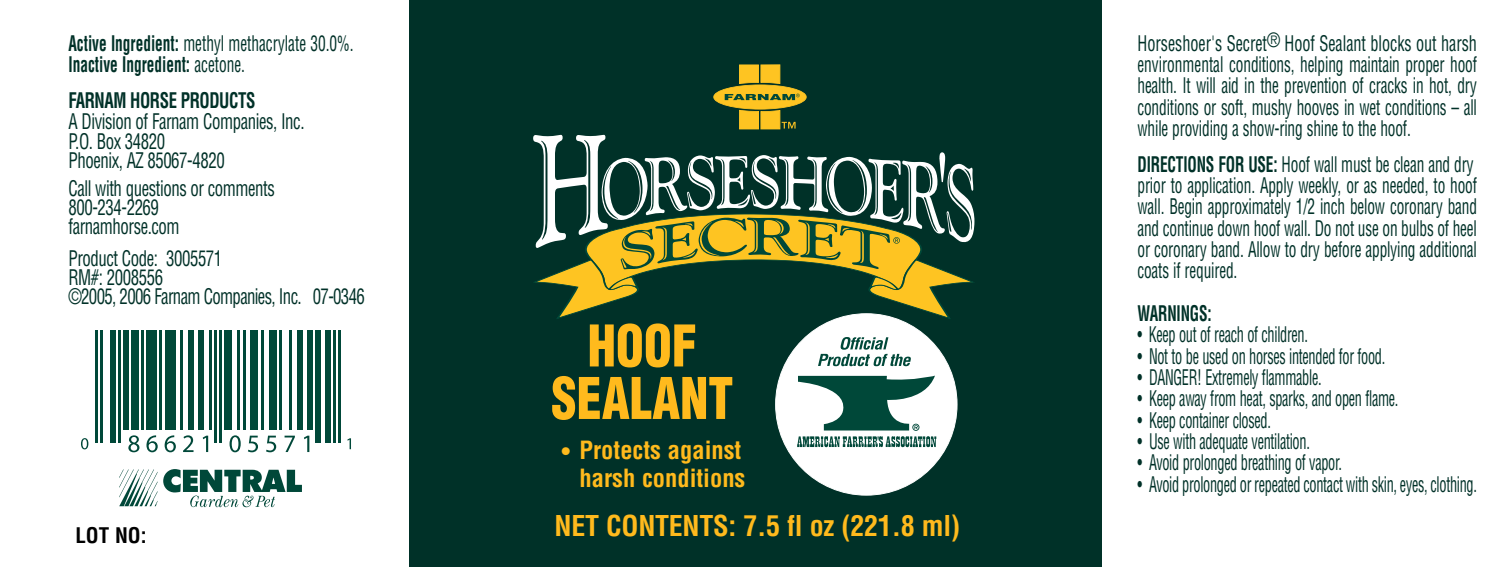
<style>
.page{position:relative;width:1512px;height:567px;background:#fff}
.page>*{position:absolute;margin:0;border:0;box-sizing:border-box;transform-origin:0 0}
.t1{font:900 condensed 56px/52.5px "Helvetica";color:#ffba1d;text-align:center;scale:.9 1}
.t2{font:700 condensed 28px "Helvetica";letter-spacing:-.01em;color:#ffba1d}
.t3{font:700 condensed 24.5px/28px "Helvetica";color:#ffba1d;text-align:right}
.t4{font:condensed 21px "Helvetica";letter-spacing:-.02em;color:#003128;scale:.68 1}
.t5{font:condensed 21px/21.3px "Helvetica";letter-spacing:-.02em;color:#003128;scale:.73 1}
.t6{font:condensed 21px/21.3px "Helvetica";letter-spacing:-.02em;color:#003128;text-align:justify;scale:.77 1}
.t7{font:condensed 21px/19.2px "Helvetica";letter-spacing:-.02em;color:#003128;scale:.8 1}
.t8{font:700 condensed 21px/21.3px "Helvetica";letter-spacing:-.01em;color:#003128;scale:.73 1}
.t9{font:condensed 21px/19.2px "Helvetica";letter-spacing:-.04em;color:#003128;scale:.8 1}
.t10{font:700 condensed 21px "Helvetica";letter-spacing:-.01em;color:#003128;scale:.8 1}
.t11{font:700 condensed 21px "Helvetica";color:#000}
.s1{font-weight:400}
.s2{font-size:21px}
.s3{font-weight:700}
</style>
<div class="page">
<div style="left:410px;top:0;width:692px;height:567px;background:#003128"></div>
<svg style="left:533px;top:135px;width:441px;height:184px"></svg>
<div style="left:714px;top:85px;width:92px;height:24px;background:#fec422;border-radius:50%"></div>
<div style="left:714px;top:85px;width:92px;height:24px;border:1px solid #fec422;border-radius:50%"></div>
<svg style="left:739px;top:65px;width:41px;height:19px"></svg>
<svg style="left:725px;top:94px;width:75px;height:6px"></svg>
<svg style="left:739px;top:110px;width:57px;height:19px"></svg>
<div style="left:776px;top:314px;width:181px;height:181px;background:#fff;border-radius:50%"></div>
<svg style="left:797px;top:376px;width:139px;height:72px"></svg>
<svg style="left:818px;top:337px;width:93px;height:29px"></svg>
<svg style="left:81px;top:438px;width:7px;height:11px"></svg>
<hr style="left:95px;top:331px;width:2px;height:112px;background:#004839">
<hr style="left:100px;top:331px;width:3px;height:112px;background:#004839">
<div style="left:110px;top:331px;width:6px;height:112px;background:#004839"></div>
<hr style="left:118px;top:331px;width:3px;height:112px;background:#004839">
<div style="left:123px;top:331px;width:6px;height:99px;background:#004839"></div>
<div style="left:131px;top:331px;width:8px;height:99px;background:#004839"></div>
<svg style="left:128px;top:435px;width:11px;height:17px"></svg>
<hr style="left:141px;top:331px;width:3px;height:99px;background:#004839">
<div style="left:147px;top:331px;width:10px;height:99px;background:#004839"></div>
<svg style="left:146px;top:435px;width:12px;height:17px"></svg>
<hr style="left:160px;top:331px;width:2px;height:99px;background:#004839">
<div style="left:165px;top:331px;width:10px;height:99px;background:#004839"></div>
<svg style="left:165px;top:435px;width:11px;height:17px"></svg>
<hr style="left:180px;top:331px;width:3px;height:99px;background:#004839">
<div style="left:188px;top:331px;width:5px;height:99px;background:#004839"></div>
<svg style="left:183px;top:435px;width:11px;height:17px"></svg>
<div style="left:199px;top:331px;width:5px;height:99px;background:#004839"></div>
<hr style="left:209px;top:331px;width:3px;height:99px;background:#004839">
<svg style="left:203px;top:436px;width:5px;height:16px"></svg>
<hr style="left:214px;top:331px;width:3px;height:112px;background:#004839">
<hr style="left:219px;top:331px;width:3px;height:112px;background:#004839">
<div style="left:225px;top:331px;width:7px;height:99px;background:#004839"></div>
<hr style="left:237px;top:331px;width:3px;height:99px;background:#004839">
<svg style="left:230px;top:435px;width:11px;height:17px"></svg>
<hr style="left:243px;top:331px;width:2px;height:99px;background:#004839">
<div style="left:250px;top:331px;width:8px;height:99px;background:#004839"></div>
<svg style="left:248px;top:436px;width:10px;height:16px"></svg>
<hr style="left:261px;top:331px;width:2px;height:99px;background:#004839">
<div style="left:269px;top:331px;width:7px;height:99px;background:#004839"></div>
<svg style="left:266px;top:436px;width:10px;height:16px"></svg>
<hr style="left:279px;top:331px;width:3px;height:99px;background:#004839">
<hr style="left:289px;top:331px;width:3px;height:99px;background:#004839">
<svg style="left:285px;top:436px;width:10px;height:16px"></svg>
<div style="left:297px;top:331px;width:5px;height:99px;background:#004839"></div>
<div style="left:308px;top:331px;width:5px;height:99px;background:#004839"></div>
<svg style="left:304px;top:436px;width:5px;height:16px"></svg>
<div style="left:315px;top:331px;width:6px;height:112px;background:#004839"></div>
<div style="left:326px;top:331px;width:5px;height:112px;background:#004839"></div>
<hr style="left:333px;top:331px;width:3px;height:112px;background:#004839">
<hr style="left:339px;top:331px;width:2px;height:112px;background:#004839">
<svg style="left:347px;top:438px;width:4px;height:11px"></svg>
<svg style="left:119px;top:469px;width:183px;height:38px"></svg>
<p class="t8" style="left:68px;top:33px;width:392px">Active Ingredient: <span class="s1">methyl methacrylate 30.0%.<br></span>Inactive Ingredient: <span class="s1">acetone.</span></p>
<p class="t10" style="left:68px;top:88px;width:235px">FARNAM HORSE PRODUCTS</p>
<p class="t7" style="left:68px;top:112px;width:297px">A Division of Farnam Companies, Inc.<br>P.O. Box 34820<br>Phoenix, AZ 85067-4820</p>
<p class="t7" style="left:68px;top:179px;width:260px">Call with questions or comments<br>800-234-2269 farnamhorse.com</p>
<p class="t9" style="left:68px;top:249px;width:372px">Product Code: 3005571<br>RM#: 2008556<br>©2005, 2006 Farnam Companies, Inc. 07-0346</p>
<p class="t11" style="left:75px;top:524px;width:73px">LOT NO:</p>
<h1 class="t1" style="left:551px;top:321px;width:204px">HOOF<br>SEALANT</h1>
<p class="t3" style="left:562px;top:437px;width:185px"><span class="s2">•</span> Protects against harsh conditions</p>
<h2 class="t2" style="left:555px;top:510px;width:407px">NET CONTENTS: 7.5 fl oz (221.8 ml)</h2>
<p class="t6" style="left:1138px;top:33px;width:442px">Horseshoer's Secret<sup>®</sup> Hoof Sealant blocks out harsh environmental conditions, helping maintain proper hoof health. It will aid in the prevention of cracks in hot, dry conditions or soft, mushy hooves in wet conditions – all while providing a show-ring shine to the hoof.</p>
<p class="t5" style="left:1138px;top:154px;width:467px"><span class="s3">DIRECTIONS FOR USE:</span> Hoof wall must be clean and dry prior to application. Apply weekly, or as needed, to hoof wall. Begin approximately 1/2 inch below coronary band and continue down hoof wall. Do not use on bulbs of heel or coronary band. Allow to dry before applying additional coats if required.</p>
<p class="t8" style="left:1138px;top:303px;width:103px">WARNINGS:</p>
<p class="t4" style="left:1138px;top:323px;width:252px">• Keep out of reach of children.</p>
<p class="t4" style="left:1138px;top:344px;width:366px">• Not to be used on horses intended for food.</p>
<p class="t4" style="left:1138px;top:365px;width:272px">• DANGER! Extremely flammable.</p>
<p class="t4" style="left:1138px;top:387px;width:385px">• Keep away from heat, sparks, and open flame.</p>
<p class="t4" style="left:1138px;top:408px;width:198px">• Keep container closed.</p>
<p class="t4" style="left:1138px;top:430px;width:255px">• Use with adequate ventilation.</p>
<p class="t4" style="left:1138px;top:451px;width:302px">• Avoid prolonged breathing of vapor.</p>
<p class="t4" style="left:1138px;top:472px;width:501px">• Avoid prolonged or repeated contact with skin, eyes, clothing.</p>
</div>
